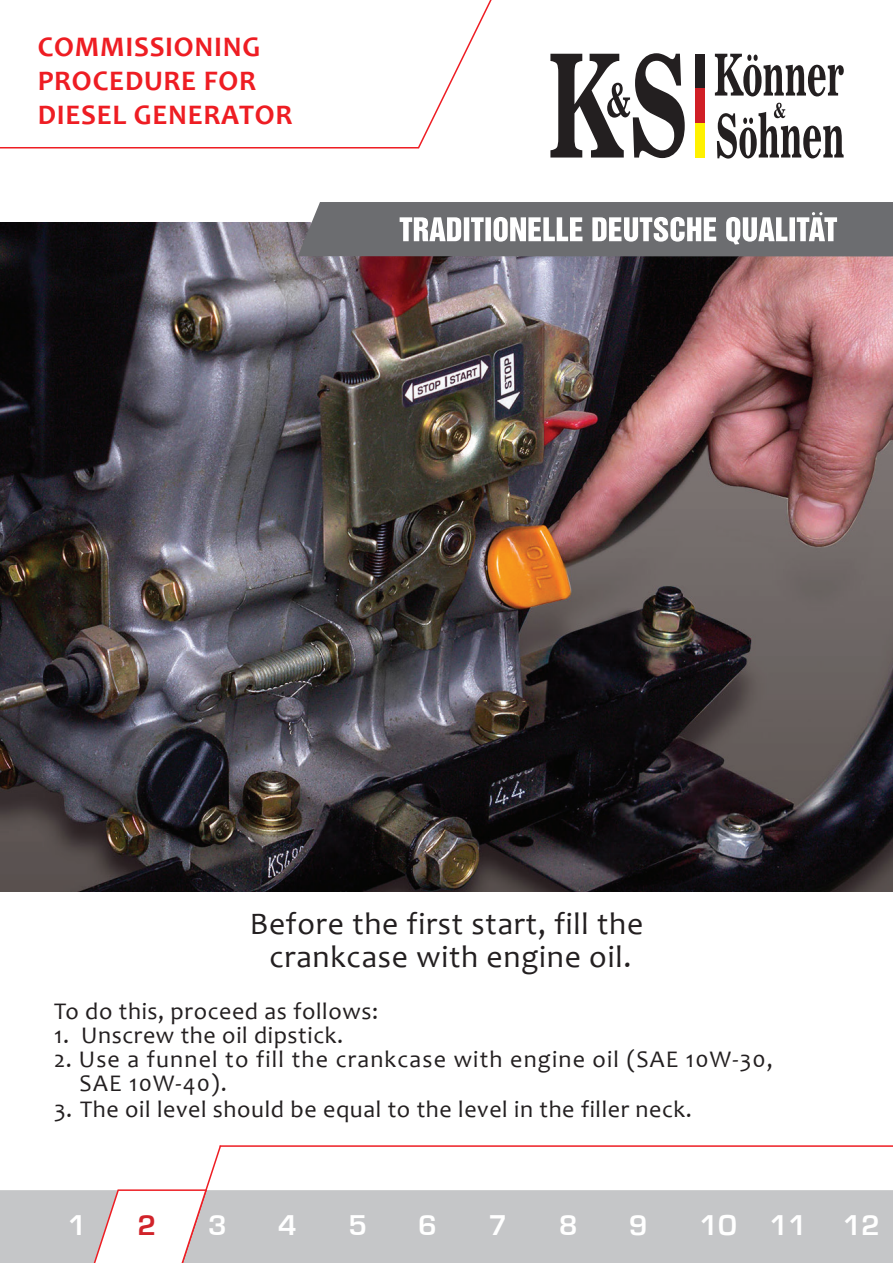
<style>
.page{position:relative;width:893px;height:1263px;background:#fff}
.page>*{position:absolute;margin:0;border:0;box-sizing:border-box;transform-origin:0 0}
.t1{font:31.5px "Candara";letter-spacing:.025em;color:#231f20}
.t2{font:700 28.5px/34.2px "Candara";letter-spacing:.025em;color:#ee1d23}
.t3{font:26.4px "Europe Demi";color:#fff}
.t4{font:26.4px "Europe Demi";color:#d1232a}
.t5{font:24px "Candara";letter-spacing:.025em;color:#231f20}
.t6{font:24px "Candara";letter-spacing:.05em;color:#231f20}
</style>
<div class="page">
<svg style="left:715px;top:54px;width:129px;height:42px"></svg>
<svg style="left:550px;top:53px;width:135px;height:105px"></svg>
<svg style="left:717px;top:103px;width:127px;height:56px"></svg>
<div style="left:695px;top:54px;width:10px;height:34px;background:#231f20"></div>
<div style="left:695px;top:88px;width:10px;height:35px;background:#d01f26"></div>
<div style="left:695px;top:123px;width:10px;height:35px;background:#fff101"></div>
<div style="left:0;top:1190px;width:893px;height:73px;background:#c5c6c8"></div>
<svg style="left:0;top:0;width:492px;height:149px"></svg>
<hr style="left:220px;top:1145px;width:673px;height:2px;background:#ee1d23">
<svg style="left:89px;top:1145px;width:133px;height:118px"></svg>
<img style="left:0;top:222px;width:893px;height:669px">
<svg style="left:298px;top:202px;width:595px;height:54px"></svg>
<p class="t2" style="left:38px;top:29px;width:256px">COMMISSIONING<br>PROCEDURE FOR<br>DIESEL GENERATOR</p>
<p class="t1" style="left:250px;top:904px;width:395px">Before the first start, fill the</p>
<p class="t1" style="left:269px;top:937px;width:363px">crankcase with engine oil.</p>
<p class="t5" style="left:54px;top:996px;width:326px">To do this, proceed as follows:</p>
<p class="t5" style="left:54px;top:1020px;width:291px">1. Unscrew the oil dipstick.</p>
<p class="t6" style="left:54px;top:1044px;width:720px">2. Use a funnel to fill the crankcase with engine oil (SAE 10W-30,</p>
<p class="t5" style="left:80px;top:1068px;width:149px">SAE 10W-40).</p>
<p class="t5" style="left:54px;top:1094px;width:639px">3. The oil level should be equal to the level in the filler neck.</p>
<p class="t3" style="left:68px;top:1210px;width:20px">1</p>
<p class="t4" style="left:138px;top:1210px;width:20px">2</p>
<p class="t3" style="left:208px;top:1210px;width:20px">3</p>
<p class="t3" style="left:278px;top:1210px;width:20px">4</p>
<p class="t3" style="left:348px;top:1210px;width:20px">5</p>
<p class="t3" style="left:419px;top:1210px;width:20px">6</p>
<p class="t3" style="left:489px;top:1210px;width:20px">7</p>
<p class="t3" style="left:559px;top:1210px;width:20px">8</p>
<p class="t3" style="left:629px;top:1210px;width:20px">9</p>
<p class="t3" style="left:699px;top:1210px;width:109px">10 11</p>
<p class="t3" style="left:843px;top:1210px;width:39px">12</p>
</div>
